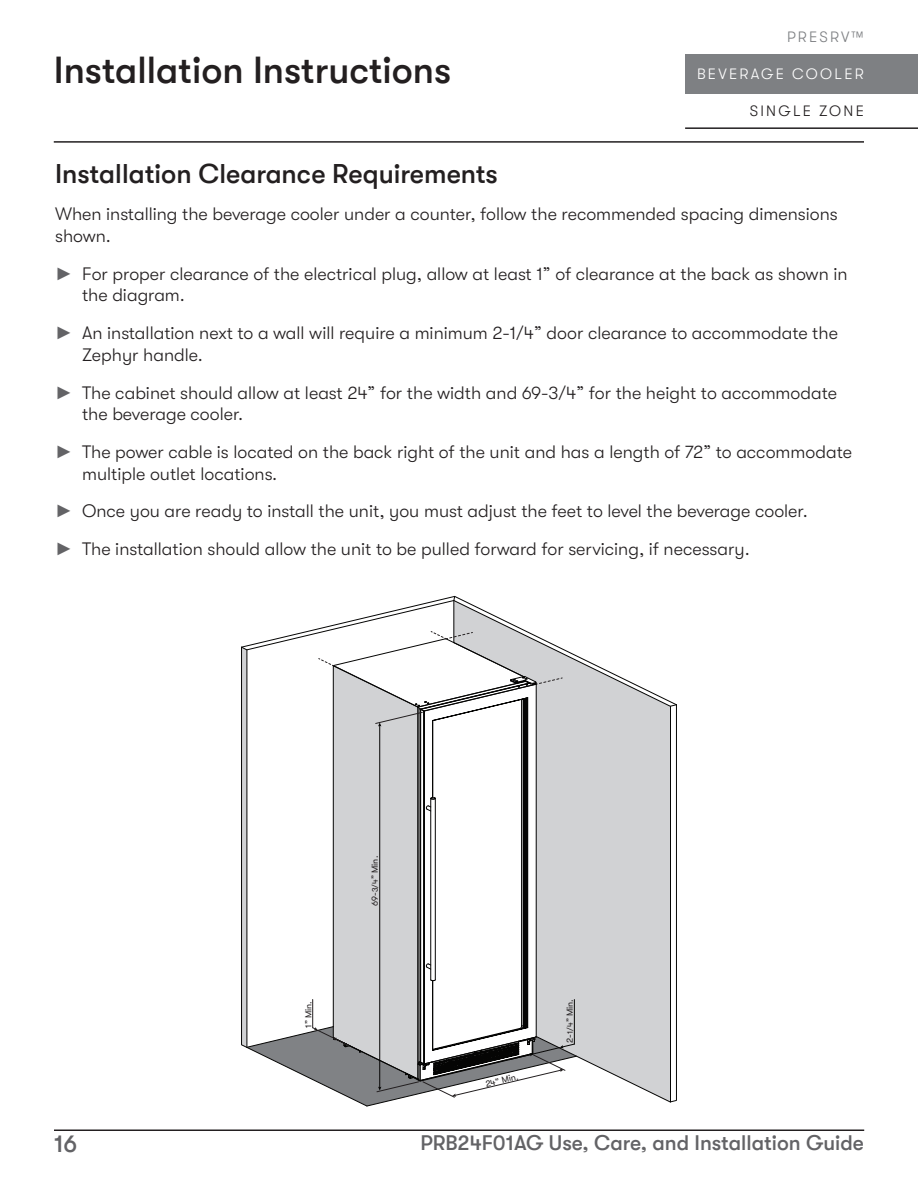
<style>
.page{position:relative;width:918px;height:1188px;background:#fff}
.page>*{position:absolute;margin:0;border:0;box-sizing:border-box;transform-origin:0 0}
.t1{font:500 37.5px "GT Walsheim";color:#231f20}
.t2{font:500 27px "GT Walsheim";color:#231f20}
.t3{font:500 24px "GT Walsheim";color:#636366}
.t4{font:500 21px "GT Walsheim";color:#636366}
.t5{font:300 18px/21.6px "GT Walsheim";color:#231f20}
.t6{font:300 15px "GT Walsheim";letter-spacing:.15em;color:#fff}
.t7{font:300 15px "GT Walsheim";letter-spacing:.15em;color:#231f20}
.t8{font:300 15px "GT Walsheim";letter-spacing:.15em;color:#7e8083}
.t9{font:9px "GT Walsheim";color:#231f20}
.s1{font-family:"Arial";font-weight:400;color:#636366}
.s2{font-size:8.25px}
</style>
<div class="page">
<div style="left:685px;top:54px;width:233px;height:40px;background:#7e8083"></div>
<hr style="left:685px;top:127px;width:233px;height:2px;background:#231f20">
<hr style="left:54px;top:141px;width:810px;height:2px;background:#231f20">
<hr style="left:54px;top:1130px;width:810px;height:1px;background:#231f20">
<svg style="left:241px;top:596px;width:436px;height:511px"></svg>
<h1 class="t1" style="left:54px;top:49px;width:399px">Installation Instructions</h1>
<p class="t8" style="left:787px;top:28px;width:78px">PRESRV™</p>
<p class="t6" style="left:697px;top:65px;width:168px">BEVERAGE COOLER</p>
<p class="t7" style="left:750px;top:102px;width:116px">SINGLE ZONE</p>
<h2 class="t2" style="left:55px;top:158px;width:444px">Installation Clearance Requirements</h2>
<p class="t5" style="left:55px;top:204px;width:784px">When installing the beverage cooler under a counter, follow the recommended spacing dimensions shown.</p>
<p class="t5" style="left:82px;top:263px;width:767px;text-indent:-27px"><span class="s1">►</span> For proper clearance of the electrical plug, allow at least 1” of clearance at the back as shown in the diagram.</p>
<p class="t5" style="left:82px;top:322px;width:757px;text-indent:-27px"><span class="s1">►</span> An installation next to a wall will require a minimum 2-1/4” door clearance to accommodate the<br>Zephyr handle.</p>
<p class="t5" style="left:82px;top:382px;width:757px;text-indent:-27px"><span class="s1">►</span> The cabinet should allow at least 24” for the width and 69-3/4” for the height to accommodate the beverage cooler.</p>
<p class="t5" style="left:82px;top:441px;width:772px;text-indent:-27px"><span class="s1">►</span> The power cable is located on the back right of the unit and has a length of 72” to accommodate multiple outlet locations.</p>
<p class="t5" style="left:55px;top:493px;width:754px;line-height:37.8px"><span class="s1">►</span> Once you are ready to install the unit, you must adjust the feet to level the beverage cooler. <span class="s1">►</span> The installation should allow the unit to be pulled forward for servicing, if necessary.</p>
<p class="t9" style="left:303px;top:1028px;width:28px;rotate:-90deg">1” Min.</p>
<p class="t9" style="left:370px;top:906px;width:51px;rotate:-90deg">69-<span class="s2">3/4</span>” Min.</p>
<p class="t9" style="left:484px;top:1079px;width:35px;rotate:-14deg">24” Min.</p>
<p class="t9" style="left:565px;top:1043px;width:45px;rotate:-90deg">2-<span class="s2">1/4</span>” Min.</p>
<h3 class="t3" style="left:54px;top:1131px;width:25px">16</h3>
<p class="t4" style="left:421px;top:1131px;width:445px">PRB24F01AG Use, Care, and Installation Guide</p>
</div>
